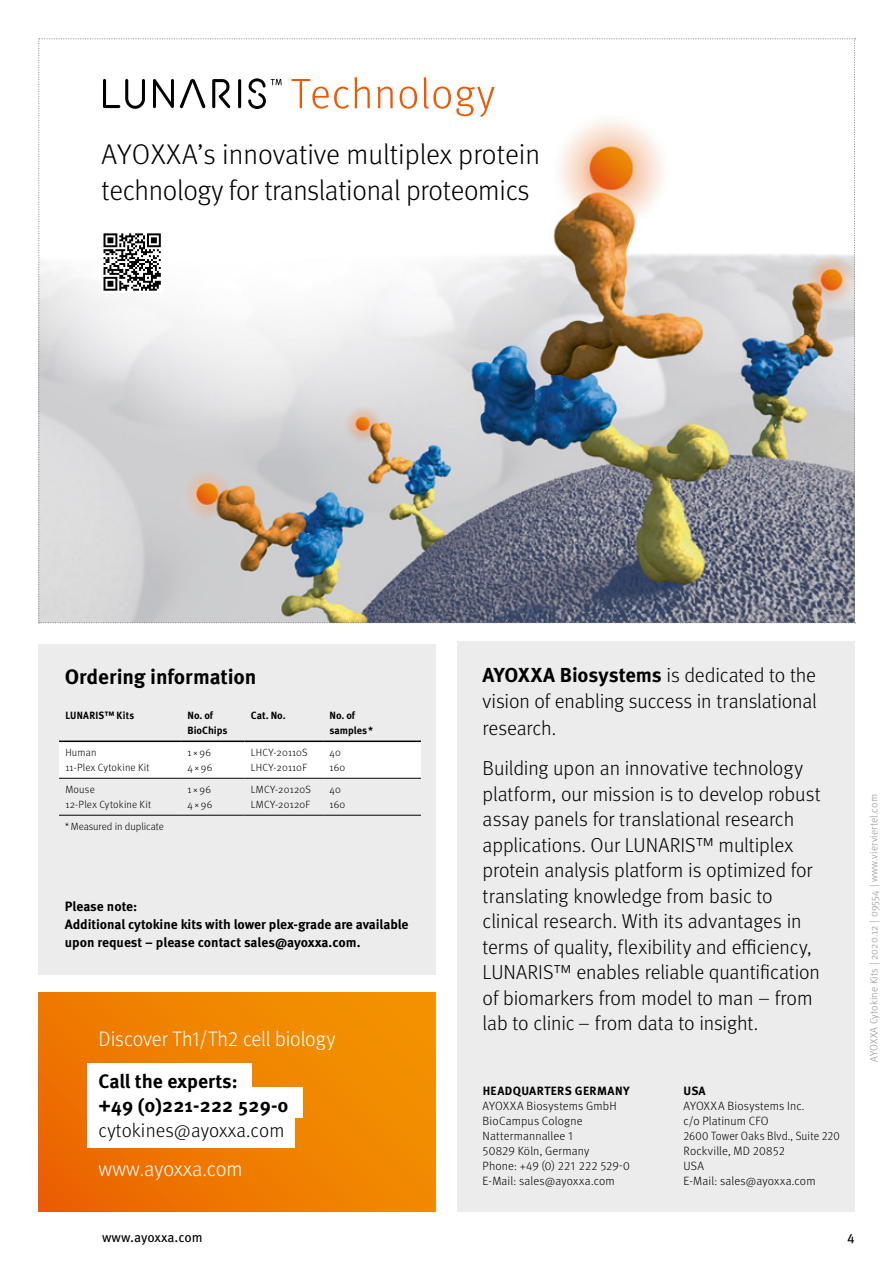
<style>
.page{position:relative;width:893px;height:1263px;background:#fff}
.page>*{position:absolute;margin:0;border:0;box-sizing:border-box;transform-origin:0 0}
.t1{font:300 28.5px/36px "Meta Pro";letter-spacing:-.01em;color:#000}
.t2{font:300 21px "Meta Pro";letter-spacing:-.01em;color:#fff}
.t3{font:700 21px "Meta Pro";letter-spacing:-.01em;color:#000}
.t4{font:300 20.25px/25.5px "Meta Pro";letter-spacing:-.01em;color:#000;text-align:justify}
.t5{font:700 19.5px/24px "Meta Pro";color:#000}
.t6{font:300 19.5px "Meta Pro";letter-spacing:.005em;color:#000}
.t7{font:700 13.5px/18px "Meta Pro";letter-spacing:-.005em;color:#000}
.t8{font:13.5px "Meta Pro";letter-spacing:-.005em;color:#000}
.t9{font:300 12px/15px "Meta Pro";letter-spacing:.01em;color:#000}
.t10{font:700 12px "Meta Pro";letter-spacing:.035em;color:#000}
.t11{font:300 10.5px/15px "Meta Pro";letter-spacing:.02em;color:#000}
.t12{font:300 10.5px "Meta Pro";letter-spacing:.02em;color:#919292}
.t13{font:700 10.5px/15px "Meta Pro";color:#000}
.t14{font:300 10.5px "Meta Pro";letter-spacing:-.005em;color:#000}
.t15{font:700 10.5px "Meta Pro";letter-spacing:.025em;color:#000;scale:.93 1}
.s1{font-weight:700}
</style>
<div class="page">
<img style="left:38px;top:38px;width:817px;height:585px">
<div style="left:38px;top:992px;width:398px;height:219px;background:linear-gradient(to right,#ed6d00,#f39200)"></div>
<div style="left:38px;top:644px;width:398px;height:330px;background:#ececed"></div>
<div style="left:59px;top:743px;width:362px;height:35px;background:#fff"></div>
<hr style="left:59px;top:740px;width:122px;height:2px;background:#000">
<hr style="left:181px;top:740px;width:63px;height:2px;background:#000">
<hr style="left:244px;top:740px;width:79px;height:2px;background:#000">
<hr style="left:323px;top:740px;width:98px;height:2px;background:#000">
<hr style="left:59px;top:815px;width:122px;height:1px;background:#000">
<hr style="left:181px;top:815px;width:63px;height:1px;background:#000">
<hr style="left:244px;top:815px;width:79px;height:1px;background:#000">
<hr style="left:323px;top:815px;width:98px;height:1px;background:#000">
<hr style="left:59px;top:778px;width:122px;height:1px;background:#000">
<hr style="left:181px;top:778px;width:63px;height:1px;background:#000">
<hr style="left:244px;top:778px;width:79px;height:1px;background:#000">
<hr style="left:323px;top:778px;width:98px;height:1px;background:#000">
<div style="left:87px;top:1087px;width:216px;height:30px;background:#fff"></div>
<div style="left:87px;top:1063px;width:165px;height:31px;background:#fff"></div>
<div style="left:87px;top:1117px;width:207px;height:30px;background:#fff"></div>
<div style="left:457px;top:641px;width:398px;height:571px;background:#ececed"></div>
<h1 class="t1" style="left:102px;top:135px;width:440px">AYOXXA’s innovative multiplex protein technology for translational proteomics</h1>
<p class="t3" style="left:65px;top:660px;width:193px">Ordering information</p>
<p class="t15" style="left:65px;top:707px;width:76px">LUNARIS™ Kits</p>
<p class="t13" style="left:188px;top:707px;width:41px">No. of<br>BioChips</p>
<p class="t13" style="left:251px;top:707px;width:36px">Cat. No.</p>
<p class="t13" style="left:330px;top:707px;width:45px">No. of samples*</p>
<p class="t11" style="left:65px;top:744px;width:86px">Human<br>11-Plex Cytokine Kit</p>
<p class="t11" style="left:188px;top:744px;width:26px">1×96<br>4×96</p>
<p class="t11" style="left:251px;top:744px;width:58px">LHCY-20110S<br>LHCY-20110F</p>
<p class="t11" style="left:330px;top:744px;width:17px">40<br>160</p>
<p class="t11" style="left:65px;top:781px;width:87px">Mouse<br>12-Plex Cytokine Kit</p>
<p class="t11" style="left:188px;top:781px;width:26px">1×96<br>4×96</p>
<p class="t11" style="left:251px;top:781px;width:61px">LMCY-20120S<br>LMCY-20120F</p>
<p class="t11" style="left:330px;top:781px;width:17px">40<br>160</p>
<p class="t14" style="left:65px;top:819px;width:101px">*Measured in duplicate</p>
<p class="t7" style="left:65px;top:897px;width:345px">Please note:<br>Additional cytokine kits with lower plex-grade are available upon request – please contact sales@ayoxxa.com.</p>
<p class="t2" style="left:99px;top:1023px;width:238px">Discover Th1/Th2 cell biology</p>
<p class="t5" style="left:99px;top:1068px;width:192px">Call the experts:<br>+49 (0)221-222 529-0</p>
<p class="t6" style="left:99px;top:1116px;width:187px">cytokines@ayoxxa.com</p>
<p class="t2" style="left:99px;top:1153px;width:146px">www.ayoxxa.com</p>
<p class="t8" style="left:102px;top:1227px;width:102px">www.ayoxxa.com</p>
<p class="t4" style="left:483px;top:661px;width:336px;line-height:26.2px"><span class="s1">AYOXXA Biosystems</span> is dedicated to the vision of enabling success in translational research.</p>
<p class="t4" style="left:483px;top:754px;width:339px;text-align:left">Building upon an innovative technology platform, our mission is to develop robust assay panels for translational research applications. Our LUNARIS™ multiplex protein analysis platform is optimized for translating knowledge from basic to clinical research. With its advantages in terms of quality, flexibility and efficiency, LUNARIS™ enables reliable quantification of biomarkers from model to man – from lab to clinic – from data to insight.</p>
<p class="t10" style="left:483px;top:1082px;width:148px">HEADQUARTERS GERMANY</p>
<p class="t9" style="left:483px;top:1098px;width:149px">AYOXXA Biosystems GmbH<br>BioCampus Cologne<br>Nattermannallee 1<br>50829 Köln, Germany<br>Phone: +49 (0) 221 222 529-0<br>E-Mail: sales@ayoxxa.com</p>
<p class="t10" style="left:684px;top:1082px;width:23px">USA</p>
<p class="t9" style="left:684px;top:1098px;width:158px">AYOXXA Biosystems Inc.<br>c/o Platinum CFO<br>2600 Tower Oaks Blvd., Suite 220<br>Rockville, MD 20852<br>USA<br>E-Mail: sales@ayoxxa.com</p>
<p class="t12" style="left:866px;top:1061px;width:269px;rotate:-90deg">AYOXXA Cytokine Kits | 2020.12 | 09554 | www.vierviertel.com</p>
<p class="t8" style="left:847px;top:1227px;width:9px">4</p>
</div>
